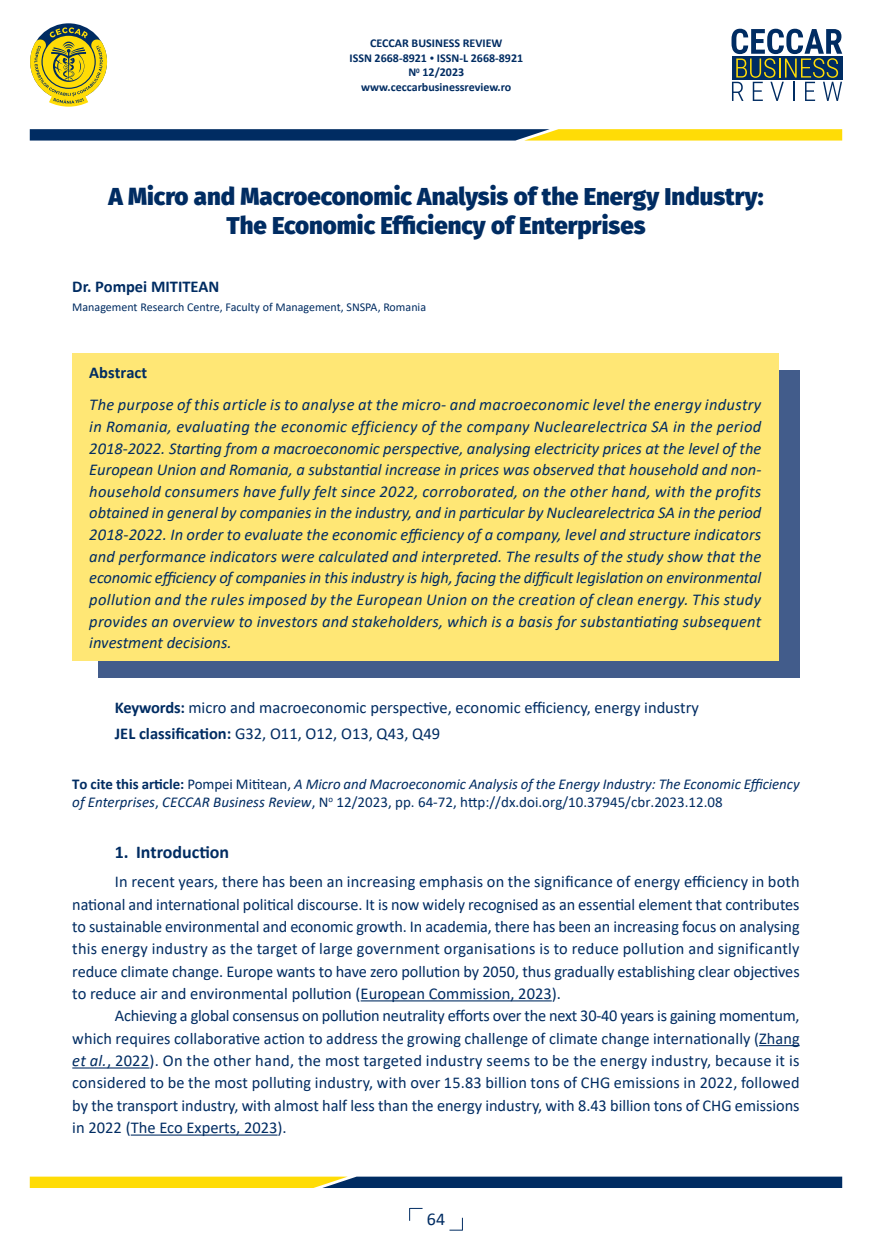
<style>
.page{position:relative;width:872px;height:1255px;background:#fff}
.page>*{position:absolute;margin:0;border:0;box-sizing:border-box;transform-origin:0 0}
.t1{font:900 24px/28.8px "Fira Sans";color:#002c62;text-align:center}
.t2{font:700 18px "Calibri";color:#002c62}
.t3{font:18px "Calibri";color:#002c62}
.t4{font:16.5px/22.4px "Calibri";color:#002c62;text-align:justify}
.t5{font:italic 16.5px/21.6px "Calibri";letter-spacing:.005em;color:#002c62;text-align:justify}
.t6{font:700 16.5px "Calibri";color:#002c62}
.t7{font:italic 15px/18px "Calibri";color:#002c62}
.t8{font:700 12px/14.4px "Calibri";color:#002c62;text-align:center}
.t9{font:12px "Calibri";color:#002c62}
.s1{font-size:9px}
.s2{font-weight:700}
.s3{font-weight:700;font-style:normal}
.s4{font-style:normal}
.s5{font-style:italic}
</style>
<div class="page">
<svg style="left:409px;top:1207px;width:13px;height:13px"></svg>
<svg style="left:30px;top:27px;width:77px;height:80px"></svg>
<svg style="left:731px;top:29px;width:111px;height:72px"></svg>
<svg style="left:30px;top:129px;width:812px;height:11px;background:#637144"></svg>
<svg style="left:30px;top:1176px;width:812px;height:11px;background:#6a774c"></svg>
<svg style="left:449px;top:1217px;width:14px;height:13px"></svg>
<hr style="left:360px;top:1000px;width:192px;height:1px;background:#002c62">
<hr style="left:759px;top:1045px;width:40px;height:1px;background:#002c62">
<hr style="left:72px;top:1067px;width:78px;height:1px;background:#002c62">
<hr style="left:131px;top:1134px;width:147px;height:1px;background:#002c62">
<div style="left:98px;top:370px;width:701px;height:307px;background:#425c8b"></div>
<div style="left:72px;top:353px;width:706px;height:307px;background:#ffe775"></div>
<p class="t8" style="left:349px;top:36px;width:175px">CECCAR BUSINESS REVIEW<br>ISSN 2668-8921 <span class="s1">•</span> ISSN-L 2668-8921<br>N<sup>0</sup> 12/2023 www.ceccarbusinessreview.ro</p>
<h1 class="t1" style="left:108px;top:180px;width:656px">A Micro and Macroeconomic Analysis of the Energy Industry:<br>The Economic Efficiency of Enterprises</h1>
<p class="t6" style="left:72px;top:275px;width:148px">Dr. Pompei MITITEAN</p>
<p class="t9" style="left:72px;top:298px;width:355px">Management Research Centre, Faculty of Management, SNSPA, Romania</p>
<p class="t6" style="left:89px;top:361px;width:59px">Abstract</p>
<p class="t5" style="left:89px;top:393px;width:673px">The purpose of this article is to analyse at the micro- and macroeconomic level the energy industry in Romania, evaluating the economic efficiency of the company Nuclearelectrica SA in the period 2018-2022. Starting from a macroeconomic perspective, analysing electricity prices at the level of the European Union and Romania, a substantial increase in prices was observed that household and non&shy;household consumers have fully felt since 2022, corroborated, on the other hand, with the profits obtained in general by companies in the industry, and in particular by Nuclearelectrica SA in the period 2018-2022. In order to evaluate the economic efficiency of a company, level and structure indicators and performance indicators were calculated and interpreted. The results of the study show that the economic efficiency of companies in this industry is high, facing the difficult legislation on environmental pollution and the rules imposed by the European Union on the creation of clean energy. This study provides an overview to investors and stakeholders, which is a basis for substantiating subsequent investment decisions.</p>
<p class="t4" style="left:115px;top:694px;width:586px;line-height:26.2px"><span class="s2">Keywords:</span> micro and macroeconomic perspective, economic efficiency, energy industry<br><span class="s2">JEL classification:</span> G32, O11, O12, O13, Q43, Q49</p>
<p class="t7" style="left:72px;top:774px;width:729px"><span class="s3">To cite this article:</span> <span class="s4">Pompei Mititean,</span> A Micro and Macroeconomic Analysis of the Energy Industry: The Economic Efficiency of Enterprises<span class="s4">,</span> CECCAR Business Review<span class="s4">, N</span><sup>o</sup> <span class="s4">12/2023, pp. 64-72, http://dx.doi.org/10.37945/cbr.2023.12.08</span></p>
<p class="t2" style="left:115px;top:839px;width:116px">1. Introduction</p>
<p class="t4" style="left:72px;top:870px;width:729px;text-indent:43px">In recent years, there has been an increasing emphasis on the significance of energy efficiency in both national and international political discourse. It is now widely recognised as an essential element that contributes to sustainable environmental and economic growth. In academia, there has been an increasing focus on analysing this energy industry as the target of large government organisations is to reduce pollution and significantly reduce climate change. Europe wants to have zero pollution by 2050, thus gradually establishing clear objectives to reduce air and environmental pollution (European Commission, 2023).</p>
<p class="t4" style="left:72px;top:1004px;width:729px;text-indent:43px">Achieving a global consensus on pollution neutrality efforts over the next 30-40 years is gaining momentum, which requires collaborative action to address the growing challenge of climate change internationally (Zhang <span class="s5">et al.</span>, 2022). On the other hand, the most targeted industry seems to be the energy industry, because it is considered to be the most polluting industry, with over 15.83 billion tons of CHG emissions in 2022, followed by the transport industry, with almost half less than the energy industry, with 8.43 billion tons of CHG emissions in 2022 (The Eco Experts, 2023).</p>
<p class="t3" style="left:427px;top:1206px;width:20px">64</p>
</div>
